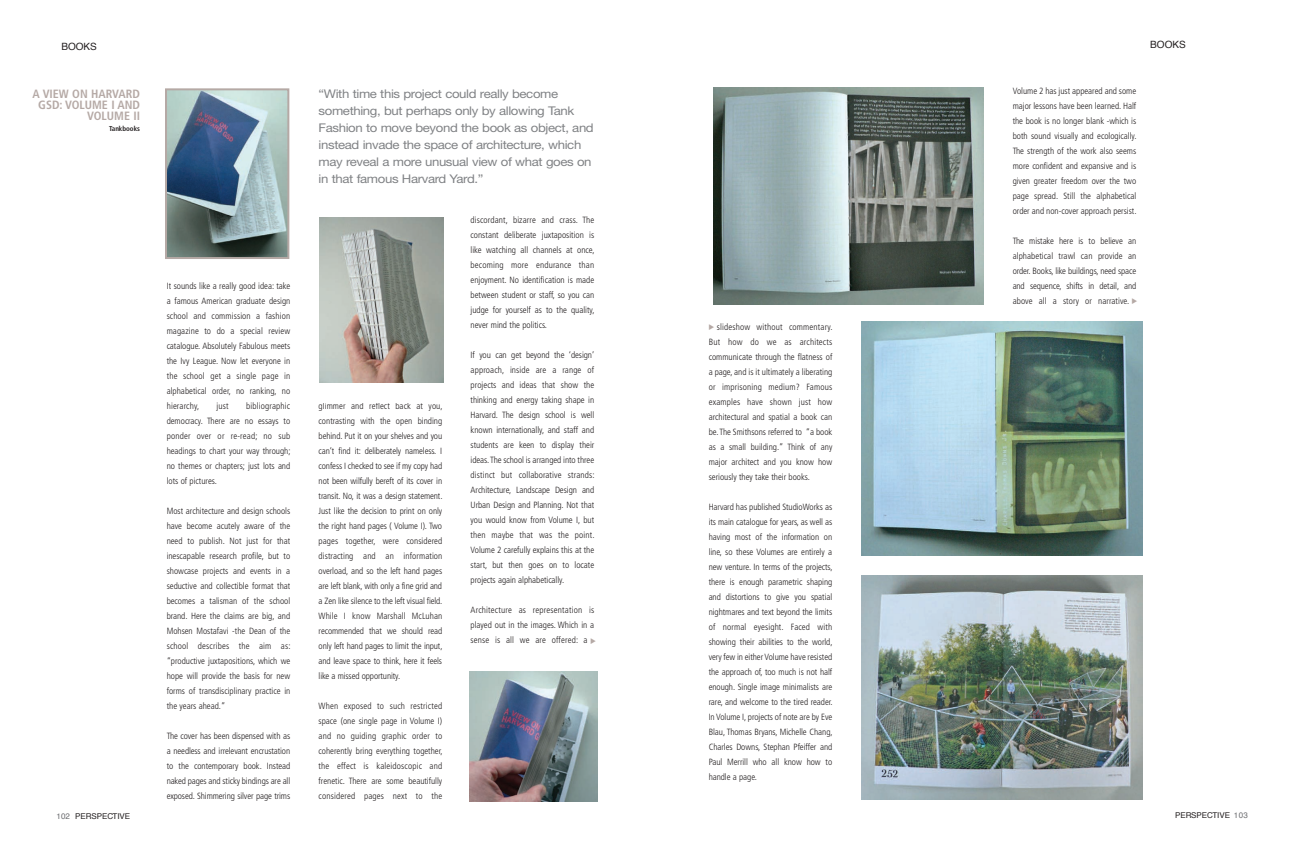
<style>
.page{position:relative;width:1304px;height:842px;background:#fff}
.page>*{position:absolute;margin:0;border:0;box-sizing:border-box;transform-origin:0 0}
.t1{font:12px/17px "Helvetica Neue";letter-spacing:-.03em;color:#808285;scale:1.1 1}
.t2{font:700 condensed 12px/11px "Frutiger";color:#b5a9a5;text-align:right}
.t3{font:10px "Helvetica";color:#231f20}
.t4{font:300 condensed 9px/15px "Frutiger";color:#231f20;text-align:justify}
.t5{font:8px "Helvetica";color:#231f20}
.t6{font:700 condensed 7px "Frutiger";color:#231f20}
.s1{color:#6c6d70}
</style>
<div class="page">
<img style="left:168px;top:91px;width:118px;height:165px">
<div style="left:165px;top:88px;width:124px;height:171px;border:2px solid #b5a9a5"></div>
<img style="left:319px;top:217px;width:124px;height:165px">
<img style="left:713px;top:87px;width:270px;height:217px">
<img style="left:861px;top:575px;width:281px;height:224px">
<img style="left:470px;top:671px;width:128px;height:130px">
<img style="left:862px;top:322px;width:280px;height:234px">
<p class="t3" style="left:61px;top:43px;width:37px">BOOKS</p>
<p class="t3" style="left:1150px;top:41px;width:37px">BOOKS</p>
<h1 class="t2" style="left:33px;top:90px;width:109px">A VIEW ON HARVARD<br>GSD: VOLUME I AND<br>VOLUME II</h1>
<p class="t6" style="left:109px;top:126px;width:33px">Tankbooks</p>
<p class="t4" style="left:167px;top:279px;width:125px">It sounds like a really good idea: take a famous American graduate design school and commission a fashion magazine to do a special review catalogue. Absolutely Fabulous meets the Ivy League. Now let everyone in the school get a single page in alphabetical order, no ranking, no hierarchy,</p>
<p class="t4" style="left:167px;top:399px;width:125px;text-indent:80px">bibliographic democracy. There are no essays to ponder over or re-read; no sub headings to chart your way through; no themes or chapters; just lots and lots of pictures.</p>
<p class="t4" style="left:167px;top:504px;width:125px">Most architecture and design schools have become acutely aware of the need to publish. Not just for that inescapable research profile, but to showcase projects and events in a seductive and collectible format that becomes a talisman of the school brand. Here the claims are big, and Mohsen Mostafavi -the Dean of the school describes the aim as: “productive juxtapositions, which we hope will provide the basis for new forms of transdisciplinary practice in the years ahead.”</p>
<p class="t4" style="left:167px;top:729px;width:125px">The cover has been dispensed with as a needless and irrelevant encrustation to the contemporary book. Instead naked pages and sticky bindings are all exposed. Shimmering silver page trims</p>
<p class="t4" style="left:217px;top:399px;width:14px">just</p>
<p class="t1" style="left:319px;top:86px;width:252px">“With time this project could really become something, but perhaps only by allowing Tank Fashion to move beyond the book as object, and instead invade the space of architecture, which may reveal a more unusual view of what goes on in that famous Harvard Yard.”</p>
<p class="t4" style="left:319px;top:399px;width:126px">glimmer and reflect back at you, contrasting with the open binding behind. Put it on your shelves and you can’t find it: deliberately nameless. I confess I checked to see if my copy had not been wilfully bereft of its cover in transit. No, it was a design statement.<br>Just like the decision to print on only the right hand pages ( Volume I). Two pages together, were considered distracting and an information overload, and so the left hand pages are left blank, with only a fine grid and a Zen like silence to the left visual field.<br>While I know Marshall McLuhan recommended that we should read only left hand pages to limit the input, and leave space to think, here it feels like a missed opportunity.</p>
<p class="t4" style="left:319px;top:699px;width:125px">When exposed to such restricted space (one single page in Volume I) and no guiding graphic order to coherently bring everything together, the effect is kaleidoscopic and frenetic. There are some beautifully considered pages next to the</p>
<p class="t4" style="left:471px;top:213px;width:125px">discordant, bizarre and crass. The constant deliberate juxtaposition is like watching all channels at once, becoming more endurance than enjoyment. No identification is made between student or staff, so you can judge for yourself as to the quality, never mind the politics.</p>
<p class="t4" style="left:471px;top:348px;width:125px">If you can get beyond the ‘design’ approach, inside are a range of projects and ideas that show the thinking and energy taking shape in Harvard. The design school is well known internationally, and staff and students are keen to display their ideas. The school is arranged into three distinct but collaborative strands:<br>Architecture, Landscape Design and Urban Design and Planning. Not that you would know from Volume I, but then maybe that was the point.<br>Volume 2 carefully explains this at the start, but then goes on to locate projects again alphabetically.</p>
<p class="t4" style="left:471px;top:603px;width:125px">Architecture as representation is played out in the images. Which in a sense is all we are offered: a</p>
<p class="t4" style="left:709px;top:320px;width:125px;text-indent:8px">slideshow without commentary.<br>But how do we as architects communicate through the flatness of a page, and is it ultimately a liberating or imprisoning medium? Famous examples have shown just how architectural and spatial a book can be. The Smithsons referred to “a book as a small building.” Think of any major architect and you know how seriously they take their books.</p>
<p class="t4" style="left:709px;top:500px;width:125px">Harvard has published StudioWorks as its main catalogue for years, as well as having most of the information on line, so these Volumes are entirely a new venture. In terms of the projects, there is enough parametric shaping and distortions to give you spatial nightmares and text beyond the limits of normal eyesight. Faced with showing their abilities to the world, very few in either Volume have resisted the approach of, too much is not half enough. Single image minimalists are rare, and welcome to the tired reader.<br>In Volume I, projects of note are by Eve Blau, Thomas Bryans, Michelle Chang, Charles Downs, Stephan Pfeiffer and Paul Merrill who all know how to handle a page.</p>
<p class="t4" style="left:1013px;top:84px;width:125px">Volume 2 has just appeared and some major lessons have been learned. Half the book is no longer blank -which is both sound visually and ecologically.<br>The strength of the work also seems more confident and expansive and is given greater freedom over the two page spread. Still the alphabetical order and non-cover approach persist.</p>
<p class="t4" style="left:1013px;top:234px;width:125px">The mistake here is to believe an alphabetical trawl can provide an order. Books, like buildings, need space and sequence, shifts in detail, and above all a story or narrative.</p>
<p class="t5" style="left:57px;top:813px;width:75px"><span class="s1">102</span> PERSPECTIVE</p>
<p class="t5" style="left:1175px;top:812px;width:75px">PERSPECTIVE <span class="s1">103</span></p>
</div>
